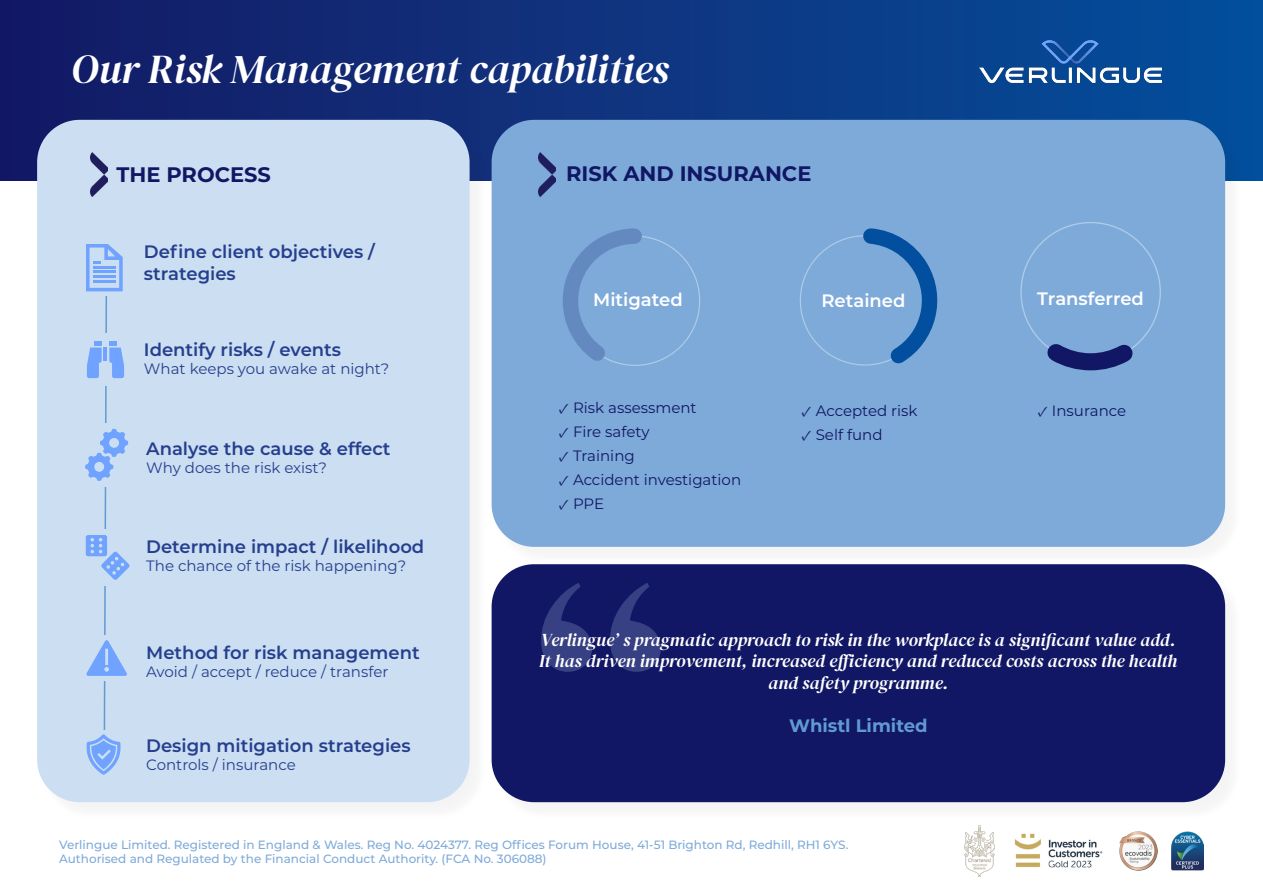
<style>
.page{position:relative;width:1263px;height:893px;background:#fff}
.page>*{position:absolute;margin:0;border:0;box-sizing:border-box;transform-origin:0 0}
.t1{font:326.25px "DM Serif Display";color:#a8bdde}
.t2{font:italic 40.5px "DM Serif Display";color:#fff}
.t3{font:700 21px "Montserrat";color:#111764}
.t4{font:italic 18px/21.6px "DM Serif Display";color:#fff;text-align:center}
.t5{font:600 18px/21.6px "Montserrat";color:#253f8e}
.t6{font:600 18px "Montserrat";color:#fff}
.t7{font:700 18px "Montserrat";color:#619ad2}
.t8{font:15px "Montserrat";color:#253f8e}
.t9{font:15px "Montserrat";color:#111764}
.t10{font:500 12px/14.4px "Montserrat";color:#7eaada}
.s1{font-family:"Minion Pro"}
</style>
<div class="page">
<div style="left:0;top:0;width:1263px;height:181px;background:linear-gradient(to right,#161964,#044f9c)"></div>
<div style="left:39px;top:122px;width:449px;height:699px;background:#231f20;opacity:.05"></div>
<div style="left:37px;top:120px;width:433px;height:682px;background:#ccdef1;border-radius:43px"></div>
<div style="left:493px;top:123px;width:750px;height:443px;background:#231f20;opacity:.05"></div>
<div style="left:492px;top:120px;width:733px;height:427px;background:#7eaada;border-radius:43px"></div>
<div style="left:493px;top:567px;width:750px;height:254px;background:#f8f8f8"></div>
<div style="left:492px;top:564px;width:733px;height:238px;background:#111764;border-radius:43px"></div>
<img style="left:964px;top:826px;width:31px;height:51px">
<img style="left:1014px;top:833px;width:89px;height:35px">
<img style="left:1119px;top:832px;width:38px;height:38px">
<img style="left:1172px;top:832px;width:32px;height:38px">
<img style="left:90px;top:153px;width:17px;height:43px">
<img style="left:538px;top:153px;width:18px;height:43px">
<svg style="left:85px;top:244px;width:45px;height:531px"></svg>
<img style="left:967px;top:30px;width:208px;height:65px">
<svg style="left:563px;top:228px;width:138px;height:138px"></svg>
<svg style="left:799px;top:228px;width:139px;height:138px"></svg>
<svg style="left:1020px;top:222px;width:141px;height:149px"></svg>
<p class="t2" style="left:71px;top:46px;width:599px">Our Risk Management capabilities</p>
<p class="t3" style="left:116px;top:160px;width:156px">THE PROCESS</p>
<p class="t5" style="left:144px;top:240px;width:232px">Define client objectives / strategies</p>
<p class="t5" style="left:144px;top:338px;width:199px">Identify risks / events</p>
<p class="t8" style="left:144px;top:359px;width:247px">What keeps you awake at night?</p>
<p class="t5" style="left:146px;top:437px;width:246px">Analyse the cause &amp; effect</p>
<p class="t8" style="left:146px;top:457px;width:182px">Why does the risk exist?</p>
<p class="t5" style="left:146px;top:535px;width:280px">Determine impact / likelihood</p>
<p class="t8" style="left:146px;top:556px;width:262px">The chance of the risk happening?</p>
<p class="t5" style="left:146px;top:641px;width:275px">Method for risk management</p>
<p class="t8" style="left:146px;top:661px;width:244px">Avoid / accept / reduce / transfer</p>
<p class="t5" style="left:146px;top:734px;width:266px">Design mitigation strategies</p>
<p class="t8" style="left:146px;top:755px;width:151px">Controls / insurance</p>
<p class="t3" style="left:566px;top:158px;width:247px">RISK AND INSURANCE</p>
<p class="t6" style="left:593px;top:287px;width:91px">Mitigated</p>
<p class="t6" style="left:821px;top:288px;width:86px">Retained</p>
<p class="t6" style="left:1037px;top:286px;width:108px">Transferred</p>
<p class="t9" style="left:559px;top:397px;width:139px"><span class="s1">✓</span> Risk assessment</p>
<p class="t9" style="left:559px;top:421px;width:92px"><span class="s1">✓</span> Fire safety</p>
<p class="t9" style="left:559px;top:445px;width:77px"><span class="s1">✓</span> Training</p>
<p class="t9" style="left:559px;top:469px;width:184px"><span class="s1">✓</span> Accident investigation</p>
<p class="t9" style="left:559px;top:493px;width:47px"><span class="s1">✓</span> PPE</p>
<p class="t9" style="left:801px;top:400px;width:117px"><span class="s1">✓</span> Accepted risk</p>
<p class="t9" style="left:801px;top:424px;width:83px"><span class="s1">✓</span> Self fund</p>
<p class="t9" style="left:1038px;top:400px;width:90px"><span class="s1">✓</span> Insurance</p>
<h1 class="t1" style="left:532px;top:522px;width:140px">“</h1>
<p class="t4" style="left:539px;top:629px;width:640px">Verlingue’ s pragmatic approach to risk in the workplace is a significant value add.<br>It has driven improvement, increased efficiency and reduced costs across the health and safety programme.</p>
<p class="t7" style="left:789px;top:713px;width:140px">Whistl Limited</p>
<p class="t10" style="left:59px;top:837px;width:791px">Verlingue Limited. Registered in England &amp; Wales. Reg No. 4024377. Reg Offices Forum House, 41-51 Brighton Rd, Redhill, RH1 6YS.<br>Authorised and Regulated by the Financial Conduct Authority. (FCA No. 306088)</p>
</div>
